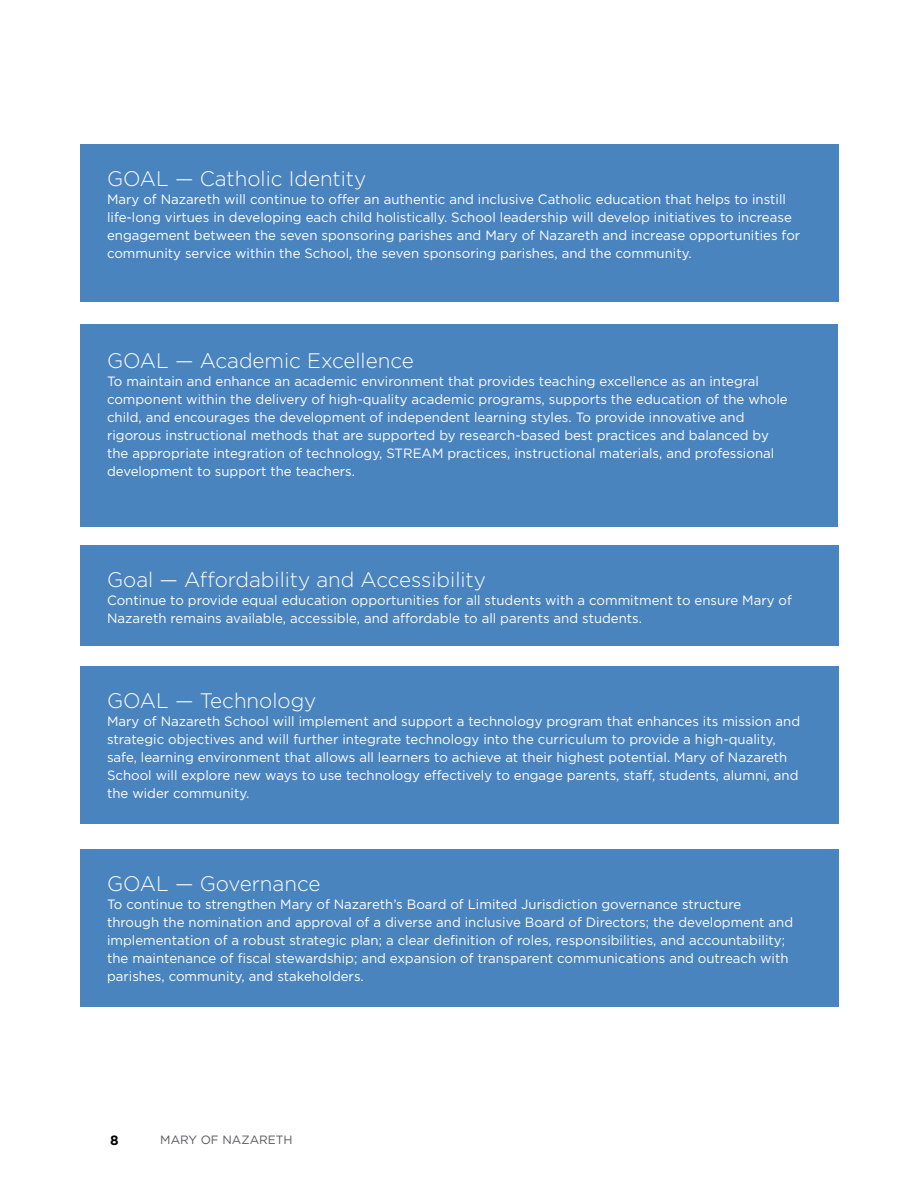
<style>
.page{position:relative;width:918px;height:1188px;background:#fff}
.page>*{position:absolute;margin:0;border:0;box-sizing:border-box;transform-origin:0 0}
.t1{font:300 21px "Gotham";color:#fff}
.t2{font:13.5px/18px "Gotham";color:#fff}
.t3{font:700 13.5px "Gotham";color:#000}
.t4{font:12px "Gotham";color:#58595b}
</style>
<div class="page">
<div style="left:80px;top:324px;width:758px;height:202px;background:#4a84bf"></div>
<div style="left:80px;top:545px;width:759px;height:100px;background:#4a84bf"></div>
<div style="left:80px;top:144px;width:759px;height:158px;background:#4a84bf"></div>
<div style="left:80px;top:666px;width:759px;height:158px;background:#4a84bf"></div>
<div style="left:80px;top:849px;width:759px;height:157px;background:#4a84bf"></div>
<h1 class="t1" style="left:107px;top:168px;width:261px">GOAL — Catholic Identity</h1>
<p class="t2" style="left:107px;top:190px;width:695px">Mary of Nazareth will continue to offer an authentic and inclusive Catholic education that helps to instill life-long virtues in developing each child holistically. School leadership will develop initiatives to increase engagement between the seven sponsoring parishes and Mary of Nazareth and increase opportunities for community service within the School, the seven sponsoring parishes, and the community.</p>
<h1 class="t1" style="left:107px;top:349px;width:308px">GOAL — Academic Excellence</h1>
<p class="t2" style="left:107px;top:372px;width:682px">To maintain and enhance an academic environment that provides teaching excellence as an integral component within the delivery of high-quality academic programs, supports the education of the whole child, and encourages the development of independent learning styles. To provide innovative and rigorous instructional methods that are supported by research-based best practices and balanced by the appropriate integration of technology, STREAM practices, instructional materials, and professional development to support the teachers.</p>
<h1 class="t1" style="left:107px;top:568px;width:380px">Goal — Affordability and Accessibility</h1>
<p class="t2" style="left:107px;top:591px;width:686px">Continue to provide equal education opportunities for all students with a commitment to ensure Mary of<br>Nazareth remains available, accessible, and affordable to all parents and students.</p>
<h1 class="t1" style="left:107px;top:690px;width:211px">GOAL — Technology</h1>
<p class="t2" style="left:107px;top:712px;width:695px">Mary of Nazareth School will implement and support a technology program that enhances its mission and strategic objectives and will further integrate technology into the curriculum to provide a high-quality, safe, learning environment that allows all learners to achieve at their highest potential. Mary of Nazareth School will explore new ways to use technology effectively to engage parents, staff, students, alumni, and the wider community.</p>
<h1 class="t1" style="left:107px;top:872px;width:215px">GOAL — Governance</h1>
<p class="t2" style="left:107px;top:895px;width:688px">To continue to strengthen Mary of Nazareth’s Board of Limited Jurisdiction governance structure through the nomination and approval of a diverse and inclusive Board of Directors; the development and implementation of a robust strategic plan; a clear definition of roles, responsibilities, and accountability; the maintenance of fiscal stewardship; and expansion of transparent communications and outreach with parishes, community, and stakeholders.</p>
<p class="t3" style="left:110px;top:1133px;width:10px">8</p>
<p class="t4" style="left:160px;top:1133px;width:134px">MARY OF NAZARETH</p>
</div>
